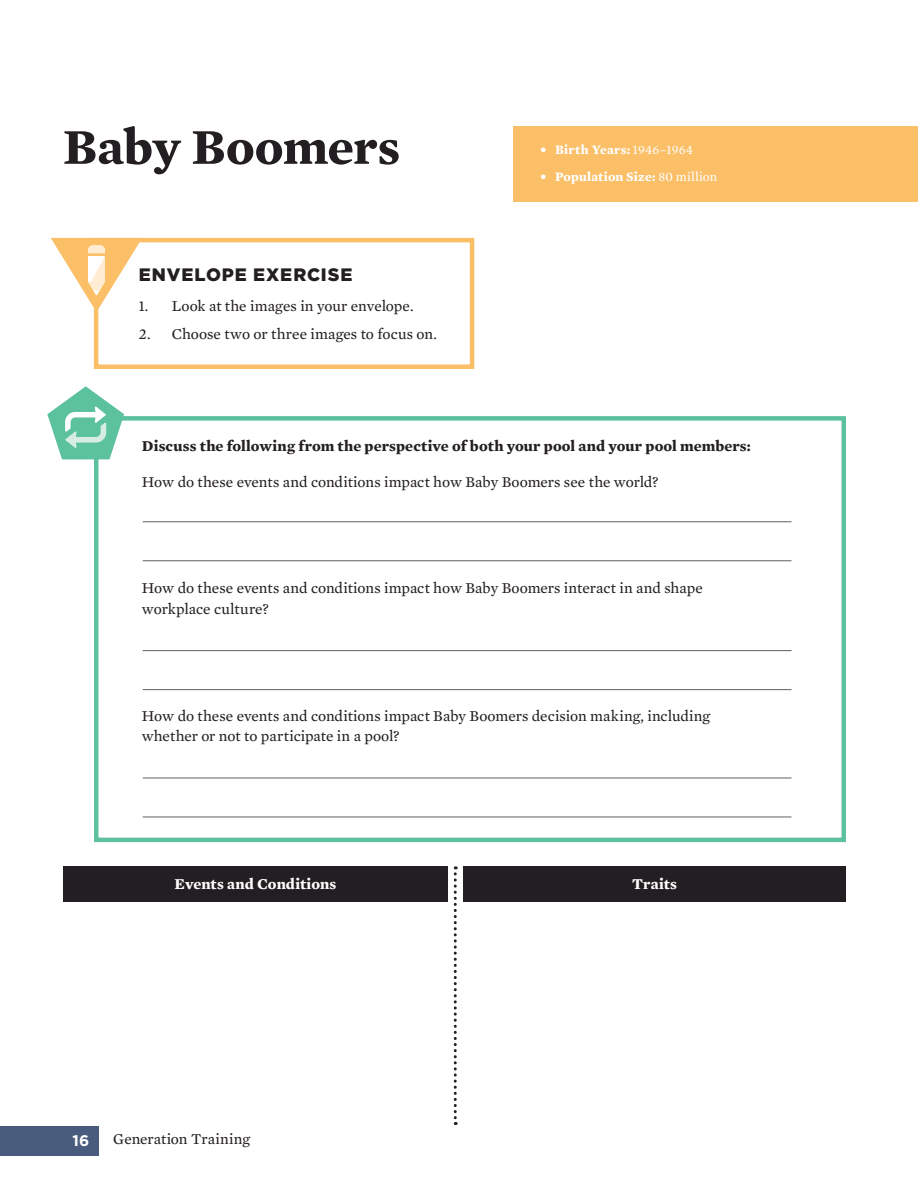
<style>
.page{position:relative;width:918px;height:1188px;background:#fff}
.page>*{position:absolute;margin:0;border:0;box-sizing:border-box;transform-origin:0 0}
.t1{font:700 51px "Mercury Text G2";letter-spacing:-.01em;color:#231e21}
.t2{font:900 18px "Gotham HTF";letter-spacing:.045em;color:#231e21}
.t3{font:15.3px/20.5px "Mercury Text G2";letter-spacing:-.005em;color:#231e21}
.t4{font:700 15.3px "Mercury Text G2";letter-spacing:.005em;color:#231e21}
.t5{font:700 15.3px "Mercury Text G2";letter-spacing:.005em;color:#fff}
.t6{font:700 15.3px "Gotham HTF";color:#fff}
.t7{font:700 13.2px "Mercury Text G2";letter-spacing:.015em;color:#fff}
.s1{font-weight:400}
</style>
<div class="page">
<div style="left:0;top:1126px;width:99px;height:30px;background:#495c7e"></div>
<svg style="left:454px;top:866px;width:3px;height:259px"></svg>
<div style="left:63px;top:866px;width:385px;height:36px;background:#231e21"></div>
<div style="left:463px;top:866px;width:383px;height:36px;background:#231e21"></div>
<div style="left:513px;top:126px;width:405px;height:76px;background:#fabf67"></div>
<div style="left:94px;top:238px;width:380px;height:131px;border:4px solid #fabf67"></div>
<svg style="left:51px;top:238px;width:91px;height:74px"></svg>
<div style="left:94px;top:416px;width:752px;height:426px;border:4px solid #5cc19d"></div>
<svg style="left:47px;top:386px;width:77px;height:73px"></svg>
<hr style="left:143px;top:521px;width:649px;height:1px;background:#635d5e">
<hr style="left:143px;top:650px;width:649px;height:1px;background:#635d5e">
<hr style="left:143px;top:778px;width:649px;height:1px;background:#635d5e">
<hr style="left:143px;top:560px;width:649px;height:1px;background:#635d5e">
<hr style="left:143px;top:689px;width:649px;height:1px;background:#635d5e">
<hr style="left:143px;top:817px;width:649px;height:1px;background:#635d5e">
<h1 class="t1" style="left:63px;top:115px;width:339px">Baby Boomers</h1>
<p class="t2" style="left:139px;top:265px;width:215px">ENVELOPE EXERCISE</p>
<p class="t3" style="left:139px;top:296px;width:276px">1. Look at the images in your envelope.</p>
<p class="t3" style="left:139px;top:324px;width:300px">2. Choose two or three images to focus on.</p>
<p class="t7" style="left:540px;top:142px;width:155px">• Birth Years: <span class="s1">1946–1964</span></p>
<p class="t7" style="left:540px;top:168px;width:179px">• Population Size: <span class="s1">80 million</span></p>
<p class="t4" style="left:142px;top:436px;width:610px">Discuss the following from the perspective of both your pool and your pool members:</p>
<p class="t3" style="left:142px;top:471px;width:518px">How do these events and conditions impact how Baby Boomers see the world?</p>
<p class="t3" style="left:142px;top:578px;width:563px">How do these events and conditions impact how Baby Boomers interact in and shape workplace culture?</p>
<p class="t3" style="left:142px;top:706px;width:570px">How do these events and conditions impact Baby Boomers decision making, including whether or not to participate in a pool?</p>
<p class="t5" style="left:174px;top:874px;width:164px">Events and Conditions</p>
<p class="t5" style="left:632px;top:874px;width:47px">Traits</p>
<p class="t6" style="left:72px;top:1132px;width:18px">16</p>
<p class="t3" style="left:113px;top:1129px;width:139px">Generation Training</p>
</div>
